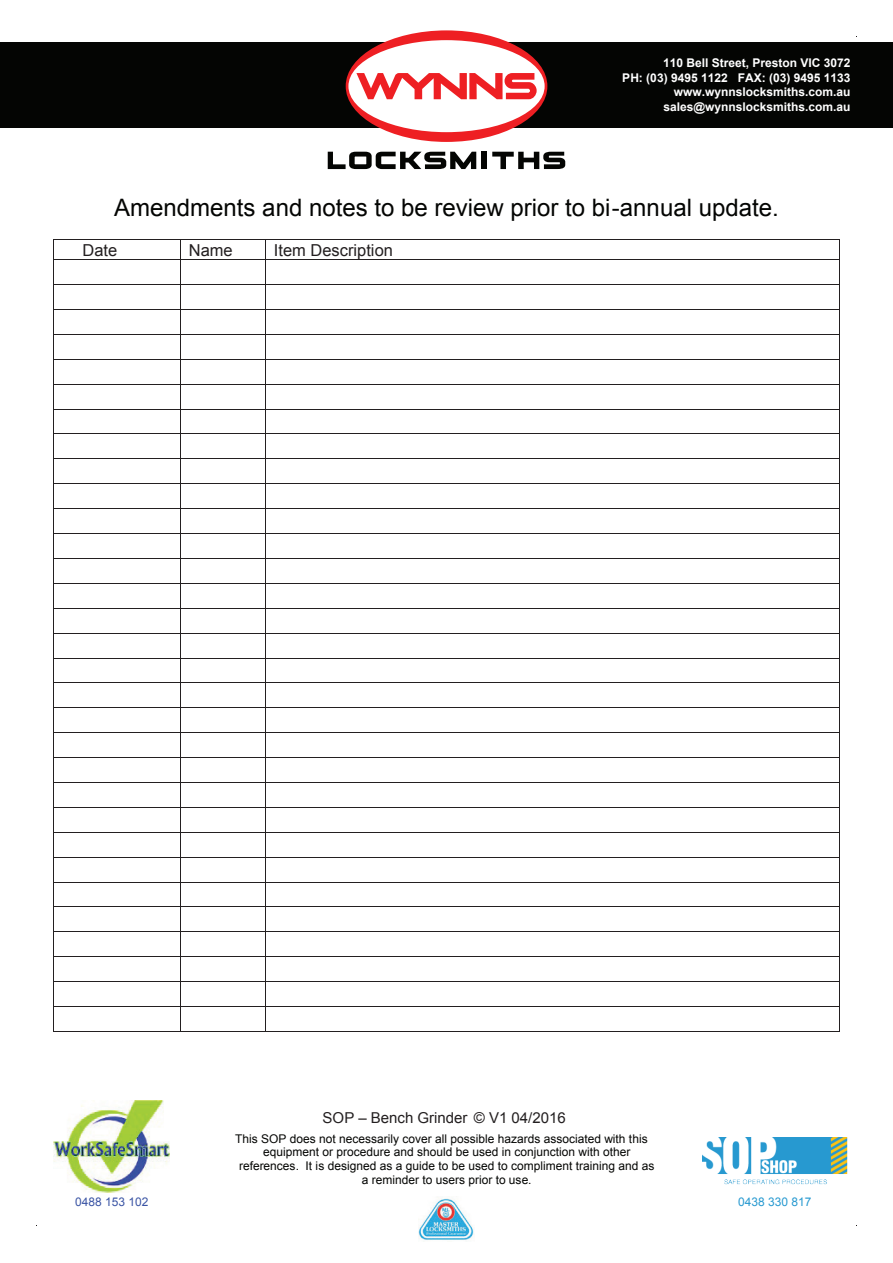
<style>
.page{position:relative;width:893px;height:1263px;background:#fff}
.page>*{position:absolute;margin:0;border:0;box-sizing:border-box;transform-origin:0 0}
.t1{font:24px "Arial";color:#040503}
.t2{font:16.5px "Arial";color:#231f20}
.t3{font:15px "Arial";color:#231f20}
.t4{font:12px/13.8px "Arial";color:#040503;text-align:center}
.t5{font:700 12px/14.4px "Arial";color:#fff;text-align:right}
.t6{font:12px "Arial";color:#3a54a4}
.t7{font:12px "Arial";color:#2799d0}
</style>
<div class="page">
<div style="left:0;top:43px;width:893px;height:85px;background:#040503"></div>
<svg style="left:328px;top:152px;width:148px;height:17px"></svg>
<div style="left:482px;top:152px;width:5px;height:17px;background:#040503"></div>
<svg style="left:492px;top:152px;width:73px;height:17px"></svg>
<svg style="left:346px;top:30px;width:201px;height:112px"></svg>
<img style="left:419px;top:1198px;width:55px;height:42px">
<img style="left:702px;top:1137px;width:145px;height:48px">
<img style="left:54px;top:1100px;width:116px;height:92px">
<hr style="left:53px;top:240px;width:127px;height:1px;background:#231f20">
<hr style="left:181px;top:240px;width:84px;height:1px;background:#231f20">
<hr style="left:266px;top:240px;width:573px;height:1px;background:#231f20">
<hr style="left:53px;top:259px;width:127px;height:1px;background:#231f20">
<hr style="left:181px;top:259px;width:84px;height:1px;background:#231f20">
<hr style="left:266px;top:259px;width:573px;height:1px;background:#231f20">
<hr style="left:53px;top:284px;width:127px;height:1px;background:#231f20">
<hr style="left:181px;top:284px;width:84px;height:1px;background:#231f20">
<hr style="left:266px;top:284px;width:573px;height:1px;background:#231f20">
<hr style="left:53px;top:309px;width:127px;height:1px;background:#231f20">
<hr style="left:181px;top:309px;width:84px;height:1px;background:#231f20">
<hr style="left:266px;top:309px;width:573px;height:1px;background:#231f20">
<hr style="left:53px;top:334px;width:127px;height:1px;background:#231f20">
<hr style="left:181px;top:334px;width:84px;height:1px;background:#231f20">
<hr style="left:266px;top:334px;width:573px;height:1px;background:#231f20">
<hr style="left:53px;top:359px;width:127px;height:1px;background:#231f20">
<hr style="left:181px;top:359px;width:84px;height:1px;background:#231f20">
<hr style="left:266px;top:359px;width:573px;height:1px;background:#231f20">
<hr style="left:53px;top:384px;width:127px;height:1px;background:#231f20">
<hr style="left:181px;top:384px;width:84px;height:1px;background:#231f20">
<hr style="left:266px;top:384px;width:573px;height:1px;background:#231f20">
<hr style="left:53px;top:409px;width:127px;height:1px;background:#231f20">
<hr style="left:181px;top:409px;width:84px;height:1px;background:#231f20">
<hr style="left:266px;top:409px;width:573px;height:1px;background:#231f20">
<hr style="left:53px;top:433px;width:127px;height:1px;background:#231f20">
<hr style="left:181px;top:433px;width:84px;height:1px;background:#231f20">
<hr style="left:266px;top:433px;width:573px;height:1px;background:#231f20">
<hr style="left:53px;top:458px;width:127px;height:1px;background:#231f20">
<hr style="left:181px;top:458px;width:84px;height:1px;background:#231f20">
<hr style="left:266px;top:458px;width:573px;height:1px;background:#231f20">
<hr style="left:53px;top:483px;width:127px;height:1px;background:#231f20">
<hr style="left:181px;top:483px;width:84px;height:1px;background:#231f20">
<hr style="left:266px;top:483px;width:573px;height:1px;background:#231f20">
<hr style="left:53px;top:508px;width:127px;height:1px;background:#231f20">
<hr style="left:181px;top:508px;width:84px;height:1px;background:#231f20">
<hr style="left:266px;top:508px;width:573px;height:1px;background:#231f20">
<hr style="left:53px;top:533px;width:127px;height:1px;background:#231f20">
<hr style="left:181px;top:533px;width:84px;height:1px;background:#231f20">
<hr style="left:266px;top:533px;width:573px;height:1px;background:#231f20">
<hr style="left:53px;top:558px;width:127px;height:1px;background:#231f20">
<hr style="left:181px;top:558px;width:84px;height:1px;background:#231f20">
<hr style="left:266px;top:558px;width:573px;height:1px;background:#231f20">
<hr style="left:53px;top:583px;width:127px;height:1px;background:#231f20">
<hr style="left:181px;top:583px;width:84px;height:1px;background:#231f20">
<hr style="left:266px;top:583px;width:573px;height:1px;background:#231f20">
<hr style="left:53px;top:608px;width:127px;height:1px;background:#231f20">
<hr style="left:181px;top:608px;width:84px;height:1px;background:#231f20">
<hr style="left:266px;top:608px;width:573px;height:1px;background:#231f20">
<hr style="left:53px;top:633px;width:127px;height:1px;background:#231f20">
<hr style="left:181px;top:633px;width:84px;height:1px;background:#231f20">
<hr style="left:266px;top:633px;width:573px;height:1px;background:#231f20">
<hr style="left:53px;top:658px;width:127px;height:1px;background:#231f20">
<hr style="left:181px;top:658px;width:84px;height:1px;background:#231f20">
<hr style="left:266px;top:658px;width:573px;height:1px;background:#231f20">
<hr style="left:53px;top:682px;width:127px;height:1px;background:#231f20">
<hr style="left:181px;top:682px;width:84px;height:1px;background:#231f20">
<hr style="left:266px;top:682px;width:573px;height:1px;background:#231f20">
<hr style="left:53px;top:707px;width:127px;height:1px;background:#231f20">
<hr style="left:181px;top:707px;width:84px;height:1px;background:#231f20">
<hr style="left:266px;top:707px;width:573px;height:1px;background:#231f20">
<hr style="left:53px;top:732px;width:127px;height:1px;background:#231f20">
<hr style="left:181px;top:732px;width:84px;height:1px;background:#231f20">
<hr style="left:266px;top:732px;width:573px;height:1px;background:#231f20">
<hr style="left:53px;top:757px;width:127px;height:1px;background:#231f20">
<hr style="left:181px;top:757px;width:84px;height:1px;background:#231f20">
<hr style="left:266px;top:757px;width:573px;height:1px;background:#231f20">
<hr style="left:53px;top:782px;width:127px;height:1px;background:#231f20">
<hr style="left:181px;top:782px;width:84px;height:1px;background:#231f20">
<hr style="left:266px;top:782px;width:573px;height:1px;background:#231f20">
<hr style="left:53px;top:807px;width:127px;height:1px;background:#231f20">
<hr style="left:181px;top:807px;width:84px;height:1px;background:#231f20">
<hr style="left:266px;top:807px;width:573px;height:1px;background:#231f20">
<hr style="left:53px;top:832px;width:127px;height:1px;background:#231f20">
<hr style="left:181px;top:832px;width:84px;height:1px;background:#231f20">
<hr style="left:266px;top:832px;width:573px;height:1px;background:#231f20">
<hr style="left:53px;top:857px;width:127px;height:1px;background:#231f20">
<hr style="left:181px;top:857px;width:84px;height:1px;background:#231f20">
<hr style="left:266px;top:857px;width:573px;height:1px;background:#231f20">
<hr style="left:53px;top:882px;width:127px;height:1px;background:#231f20">
<hr style="left:181px;top:882px;width:84px;height:1px;background:#231f20">
<hr style="left:266px;top:882px;width:573px;height:1px;background:#231f20">
<hr style="left:53px;top:906px;width:127px;height:1px;background:#231f20">
<hr style="left:181px;top:906px;width:84px;height:1px;background:#231f20">
<hr style="left:266px;top:906px;width:573px;height:1px;background:#231f20">
<hr style="left:53px;top:931px;width:127px;height:1px;background:#231f20">
<hr style="left:181px;top:931px;width:84px;height:1px;background:#231f20">
<hr style="left:266px;top:931px;width:573px;height:1px;background:#231f20">
<hr style="left:53px;top:956px;width:127px;height:1px;background:#231f20">
<hr style="left:181px;top:956px;width:84px;height:1px;background:#231f20">
<hr style="left:266px;top:956px;width:573px;height:1px;background:#231f20">
<hr style="left:53px;top:981px;width:127px;height:1px;background:#231f20">
<hr style="left:181px;top:981px;width:84px;height:1px;background:#231f20">
<hr style="left:266px;top:981px;width:573px;height:1px;background:#231f20">
<hr style="left:53px;top:1006px;width:127px;height:1px;background:#231f20">
<hr style="left:181px;top:1006px;width:84px;height:1px;background:#231f20">
<hr style="left:266px;top:1006px;width:573px;height:1px;background:#231f20">
<svg style="left:53px;top:241px;width:1px;height:790px"></svg>
<hr style="left:53px;top:1031px;width:127px;height:1px;background:#231f20">
<svg style="left:180px;top:240px;width:1px;height:792px"></svg>
<hr style="left:181px;top:1031px;width:84px;height:1px;background:#231f20">
<svg style="left:265px;top:240px;width:1px;height:792px"></svg>
<hr style="left:266px;top:1031px;width:573px;height:1px;background:#231f20">
<svg style="left:839px;top:240px;width:1px;height:792px"></svg>
<p class="t5" style="left:622px;top:56px;width:230px">110 Bell Street, Preston VIC 3072<br>PH: (03) 9495 1122 FAX: (03) 9495 1133 www.wynnslocksmiths.com.au sales@wynnslocksmiths.com.au</p>
<h1 class="t1" style="left:114px;top:192px;width:666px">Amendments and notes to be review prior to bi-annual update.</h1>
<h2 class="t2" style="left:82px;top:239px;width:36px">Date</h2>
<h2 class="t2" style="left:189px;top:239px;width:45px">Name</h2>
<h2 class="t2" style="left:274px;top:239px;width:121px">Item Description</h2>
<p class="t3" style="left:323px;top:1107px;width:245px">SOP – Bench Grinder © V1 04/2016</p>
<p class="t4" style="left:235px;top:1131px;width:421px">This SOP does not necessarily cover all possible hazards associated with this equipment or procedure and should be used in conjunction with other references. It is designed as a guide to be used to compliment training and as a reminder to users prior to use.</p>
<p class="t6" style="left:75px;top:1193px;width:75px">0488 153 102</p>
<p class="t7" style="left:738px;top:1193px;width:75px">0438 330 817</p>
</div>
